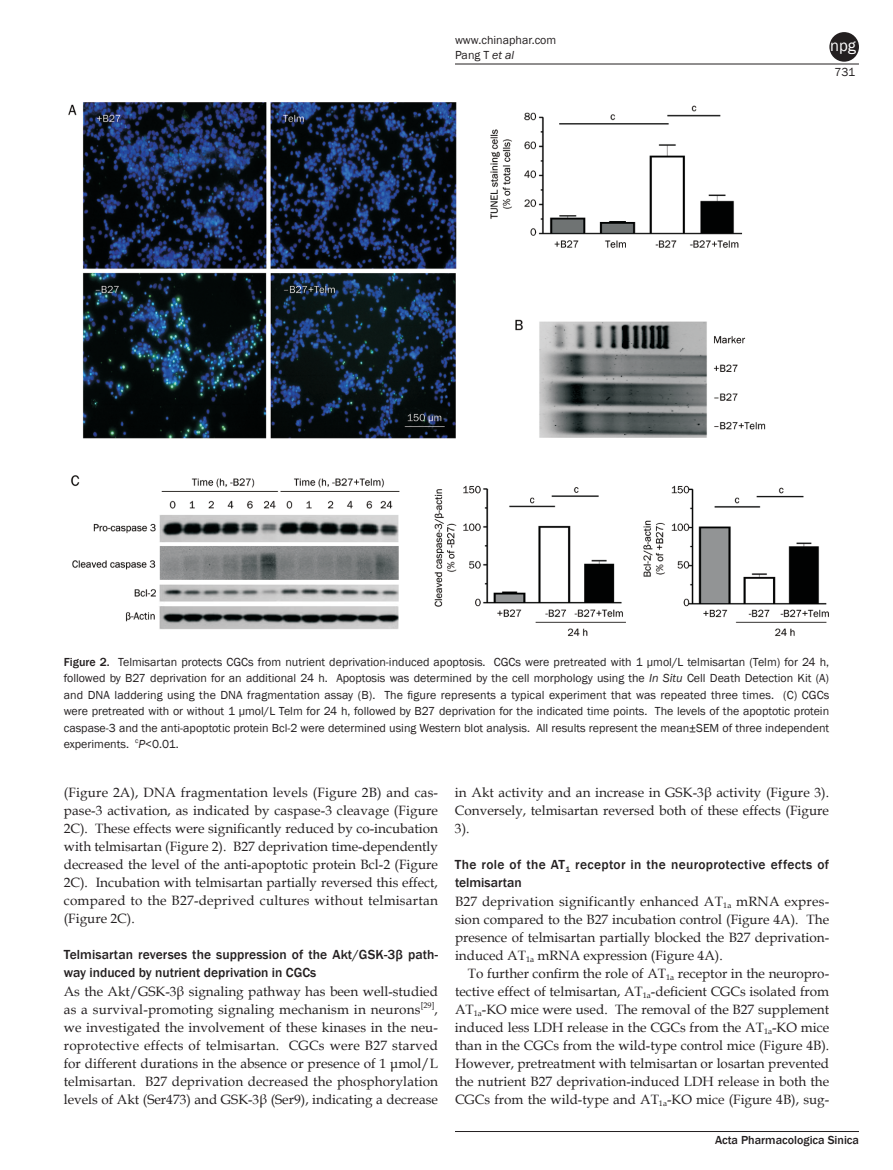
<style>
.page{position:relative;width:893px;height:1170px;background:#fff}
.page>*{position:absolute;margin:0;border:0;box-sizing:border-box;transform-origin:0 0}
.t1{font:16.5px "Franklin Gothic";color:#fff}
.t2{font:13.5px/18px "Book Antiqua";letter-spacing:.01em;color:#231f20}
.t3{font:13.5px/18px "Book Antiqua 2";color:#231f20}
.t4{font:13.5px/18px "Franklin Gothic Medium 2";letter-spacing:.025em;color:#231f20}
.t5{font:500 13.5px "Franklin Gothic";letter-spacing:.005em;color:#231f20}
.t6{font:13.5px "Franklin Gothic Medium 2";letter-spacing:.005em;color:#231f20}
.t7{font:12px/16.5px "Franklin Gothic Book 2";color:#231f20;text-align:justify}
.t8{font:12px/15px "Franklin Gothic";color:#231f20}
.t9{font:12px "Franklin Gothic Medium 2";color:#231f20}
.s1{font-style:italic}
.s2{font-family:"Franklin Gothic Medium 2"}
.s3{font-family:"Book Antiqua"}
.s4{font-family:"Book Antiqua 2"}
</style>
<div class="page">
<hr style="left:455px;top:64px;width:404px;height:1px;background:#231f20">
<hr style="left:455px;top:1131px;width:404px;height:1px;background:#231f20">
<div style="left:829px;top:32px;width:30px;height:30px;background:#231f20;border-radius:50%"></div>
<img style="left:68px;top:102px;width:761px;height:534px">
<p class="t8" style="left:455px;top:32px;width:103px">www.chinaphar.com<br>Pang T <span class="s1">et al</span></p>
<p class="t1" style="left:830px;top:35px;width:27px">npg</p>
<p class="t8" style="left:835px;top:65px;width:22px">731</p>
<p class="t7" style="left:64px;top:653px;width:767px"><span class="s2">Figure 2.</span> Telmisartan protects CGCs from nutrient deprivation-induced apoptosis. CGCs were pretreated with 1 µmol/L telmisartan (Telm) for 24 h,</p>
<p class="t8" style="left:64px;top:671px;width:767px">followed by B27 deprivation for an additional 24 h. Apoptosis was determined by the cell morphology using the <span class="s1">In Situ</span> Cell Death Detection Kit (A)</p>
<p class="t7" style="left:64px;top:686px;width:767px">and DNA laddering using the DNA fragmentation assay (B). The figure represents a typical experiment that was repeated three times. (C) CGCs were pretreated with or without 1 μmol/L Telm for 24 h, followed by B27 deprivation for the indicated time points. The levels of the apoptotic protein caspase-3 and the anti-apoptotic protein Bcl-2 were determined using Western blot analysis. All results represent the mean±SEM of three independent</p>
<p class="t8" style="left:64px;top:737px;width:116px">experiments. <sup>c</sup><span class="s1">P</span>&lt;0.01.</p>
<p class="t2" style="left:64px;top:783px;width:376px">(Figure 2A), DNA fragmentation levels (Figure 2B) and cas&shy;pase-3 activation, as indicated by caspase-3 cleavage (Figure</p>
<p class="t3" style="left:64px;top:819px;width:376px">2C). These effects were significantly reduced by co-incubation</p>
<p class="t2" style="left:64px;top:837px;width:376px;text-align:justify">with telmisartan (Figure 2). B27 deprivation time-dependently decreased the level of the anti-apoptotic protein Bcl-2 (Figure 2C). Incubation with telmisartan partially reversed this effect, compared to the B27-deprived cultures without telmisartan (Figure 2C).</p>
<p class="t5" style="left:64px;top:946px;width:376px">Telmisartan reverses the suppression of the Akt/GSK-3β path-</p>
<p class="t6" style="left:64px;top:964px;width:254px">way induced by nutrient deprivation in CGCs</p>
<p class="t3" style="left:64px;top:981px;width:376px">As the Akt/GSK-3β signaling pathway has been well-studied</p>
<p class="t2" style="left:64px;top:999px;width:376px">as a survival-promoting signaling mechanism in neurons<sup>[29]</sup>, we investigated the involvement of these kinases in the neu-</p>
<p class="t3" style="left:64px;top:1035px;width:376px">roprotective effects of telmisartan. CGCs were B27 starved for different durations in the absence or presence of 1 μmol/L</p>
<p class="t2" style="left:64px;top:1071px;width:376px">telmisartan. B27 deprivation decreased the phosphorylation</p>
<p class="t3" style="left:64px;top:1089px;width:376px">levels of Akt (Ser473) and GSK-3β (Ser9), indicating a decrease</p>
<p class="t3" style="left:455px;top:783px;width:376px">in Akt activity and an increase in GSK-3β activity (Figure 3).</p>
<p class="t2" style="left:455px;top:801px;width:375px">Conversely, telmisartan reversed both of these effects (Figure<br>3).</p>
<p class="t4" style="left:455px;top:855px;width:376px">The role of the AT<sub>1</sub> receptor in the neuroprotective effects of telmisartan</p>
<p class="t2" style="left:455px;top:891px;width:376px;text-align:justify">B27 deprivation significantly enhanced AT<sub>1a</sub> mRNA expres&shy;sion compared to the B27 incubation control (Figure 4A). The presence of telmisartan partially blocked the B27 deprivation&shy;induced AT<sub>1a</sub> mRNA expression (Figure 4A).</p>
<p class="t3" style="left:468px;top:963px;width:363px">To further confirm the role of AT<sub>1a</sub> <span class="s3">receptor in the neuropro-</span></p>
<p class="t2" style="left:455px;top:981px;width:376px">tective effect of telmisartan, AT<sub>1a</sub><span class="s4">-deficient CGCs isolated from<br></span>AT<sub>1a</sub>-KO mice were used. The removal of the B27 supplement</p>
<p class="t3" style="left:455px;top:1017px;width:376px;text-align:justify">induced less LDH release in the CGCs from the AT<sub>1a</sub><span class="s3">-KO mice </span>than in the CGCs from the wild-type control mice (Figure 4B).<br>However, pretreatment with telmisartan or losartan prevented the nutrient B27 deprivation-induced LDH release in both the CGCs from the wild-type and AT<sub>1a</sub><span class="s3">-KO mice (Figure 4B), sug-</span></p>
<p class="t9" style="left:715px;top:1132px;width:145px">Acta Pharmacologica Sinica</p>
</div>
